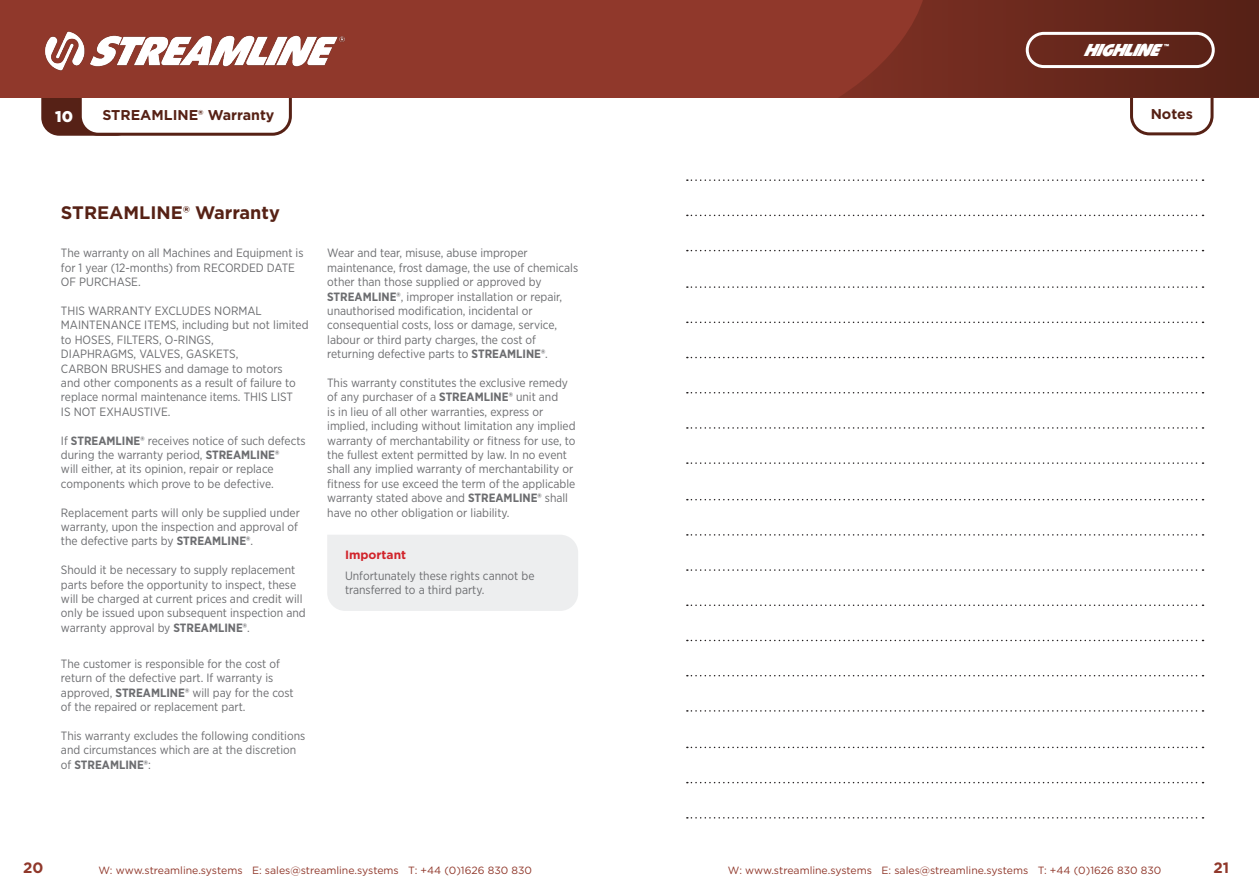
<style>
.page{position:relative;width:1259px;height:893px;background:#fff}
.page>*{position:absolute;margin:0;border:0;box-sizing:border-box;transform-origin:0 0}
.t1{font:700 18.15px "Gotham";color:#562115}
.t2{font:italic 18px "Harry Obese";color:#fff}
.t3{font:900 15.45px "Gotham";color:#fff}
.t4{font:700 15px "Gotham";color:#90382b}
.t5{font:700 14.25px "Gotham";color:#562115}
.t6{font:12px/14.4px "Gotham Narrow";color:#6c6d70}
.t7{font:700 12px "Gotham";color:#d1232a}
.t8{font:10.5px "Gotham";color:#90382b}
.t9{font:7.5px "Harry Obese";color:#fff}
.s1{font-weight:700}
</style>
<div class="page">
<div style="left:327px;top:535px;width:251px;height:76px;background:#edeeef"></div>
<div style="left:41px;top:77px;width:93px;height:59px;background:#562116;border-radius:18px"></div>
<div style="left:80px;top:49px;width:210px;height:85px;background:#fff;border-radius:18px"></div>
<div style="left:79px;top:48px;width:213px;height:88px;border:3px solid #562115;border-radius:18px"></div>
<svg style="left:687px;top:179px;width:516px;height:2px"></svg>
<svg style="left:687px;top:392px;width:516px;height:1px"></svg>
<svg style="left:687px;top:640px;width:516px;height:1px"></svg>
<svg style="left:687px;top:286px;width:516px;height:2px"></svg>
<svg style="left:687px;top:499px;width:516px;height:1px"></svg>
<svg style="left:687px;top:747px;width:516px;height:1px"></svg>
<svg style="left:687px;top:215px;width:516px;height:1px"></svg>
<svg style="left:687px;top:427px;width:516px;height:2px"></svg>
<svg style="left:687px;top:675px;width:516px;height:1px"></svg>
<svg style="left:687px;top:322px;width:516px;height:1px"></svg>
<svg style="left:687px;top:534px;width:516px;height:2px"></svg>
<svg style="left:687px;top:782px;width:516px;height:1px"></svg>
<svg style="left:687px;top:250px;width:516px;height:1px"></svg>
<svg style="left:687px;top:462px;width:516px;height:2px"></svg>
<svg style="left:687px;top:710px;width:516px;height:2px"></svg>
<svg style="left:687px;top:357px;width:516px;height:1px"></svg>
<svg style="left:687px;top:604px;width:516px;height:2px"></svg>
<svg style="left:687px;top:569px;width:516px;height:2px"></svg>
<svg style="left:687px;top:817px;width:516px;height:2px"></svg>
<div style="left:1130px;top:47px;width:83px;height:88px;border:3px solid #562115;border-radius:18px"></div>
<div style="left:0;top:0;width:1259px;height:98px;background:#90382b"></div>
<svg style="left:839px;top:0;width:420px;height:98px;background:#6d2a1e"></svg>
<div style="left:1025px;top:32px;width:189px;height:36px;border:3px solid #fff;border-radius:17px"></div>
<img style="left:45px;top:31px;width:300px;height:40px">
<p class="t3" style="left:55px;top:106px;width:19px">10</p>
<p class="t5" style="left:102px;top:105px;width:174px">STREAMLINE® Warranty</p>
<p class="t1" style="left:61px;top:200px;width:220px">STREAMLINE® Warranty</p>
<p class="t6" style="left:61px;top:246px;width:244px">The warranty on all Machines and Equipment is for 1 year (12-months) from RECORDED DATE<br>OF PURCHASE.</p>
<p class="t6" style="left:61px;top:303px;width:249px">THIS WARRANTY EXCLUDES NORMAL MAINTENANCE ITEMS, including but not limited to HOSES, FILTERS, O-RINGS,<br>DIAPHRAGMS, VALVES, GASKETS,<br>CARBON BRUSHES and damage to motors<br>and other components as a result of failure to replace normal maintenance items. THIS LIST<br>IS NOT EXHAUSTIVE.</p>
<p class="t6" style="left:61px;top:433px;width:246px">If <span class="s1">STREAMLINE®</span> receives notice of such defects during the warranty period, <span class="s1">STREAMLINE®<br></span>will either, at its opinion, repair or replace components which prove to be defective.</p>
<p class="t6" style="left:61px;top:505px;width:240px">Replacement parts will only be supplied under warranty, upon the inspection and approval of the defective parts by <span class="s1">STREAMLINE®</span>.</p>
<p class="t6" style="left:61px;top:562px;width:246px">Should it be necessary to supply replacement parts before the opportunity to inspect, these will be charged at current prices and credit will only be issued upon subsequent inspection and warranty approval by <span class="s1">STREAMLINE®</span>.</p>
<p class="t6" style="left:61px;top:656px;width:234px">The customer is responsible for the cost of return of the defective part. If warranty is approved, <span class="s1">STREAMLINE®</span> will pay for the cost of the repaired or replacement part.</p>
<p class="t6" style="left:61px;top:728px;width:246px">This warranty excludes the following conditions and circumstances which are at the discretion of <span class="s1">STREAMLINE®</span>:</p>
<p class="t6" style="left:327px;top:246px;width:252px">Wear and tear, misuse, abuse improper maintenance, frost damage, the use of chemicals other than those supplied or approved by <span class="s1">STREAMLINE®</span>, improper installation or repair, unauthorised modification, incidental or consequential costs, loss or damage, service, labour or third party charges, the cost of returning defective parts to <span class="s1">STREAMLINE®</span>.</p>
<p class="t6" style="left:327px;top:375px;width:250px">This warranty constitutes the exclusive remedy of any purchaser of a <span class="s1">STREAMLINE®</span> unit and<br>is in lieu of all other warranties, express or implied, including without limitation any implied warranty of merchantability or fitness for use, to the fullest extent permitted by law. In no event shall any implied warranty of merchantability or fitness for use exceed the term of the applicable warranty stated above and <span class="s1">STREAMLINE®</span> shall have no other obligation or liability.</p>
<p class="t7" style="left:345px;top:546px;width:63px">Important</p>
<p class="t6" style="left:345px;top:568px;width:191px">Unfortunately these rights cannot be transferred to a third party.</p>
<h2 class="t2" style="left:1083px;top:39px;width:87px">HIGHLINE</h2>
<p class="t9" style="left:1164px;top:42px;width:6px">™</p>
<p class="t5" style="left:1150px;top:105px;width:44px">Notes</p>
<p class="t4" style="left:23px;top:857px;width:22px">20</p>
<p class="t8" style="left:98px;top:864px;width:435px">W: www.streamline.systems E: sales@streamline.systems T: +44 (0)1626 830 830</p>
<p class="t8" style="left:728px;top:864px;width:435px">W: www.streamline.systems E: sales@streamline.systems T: +44 (0)1626 830 830</p>
<p class="t4" style="left:1213px;top:857px;width:17px">21</p>
</div>
